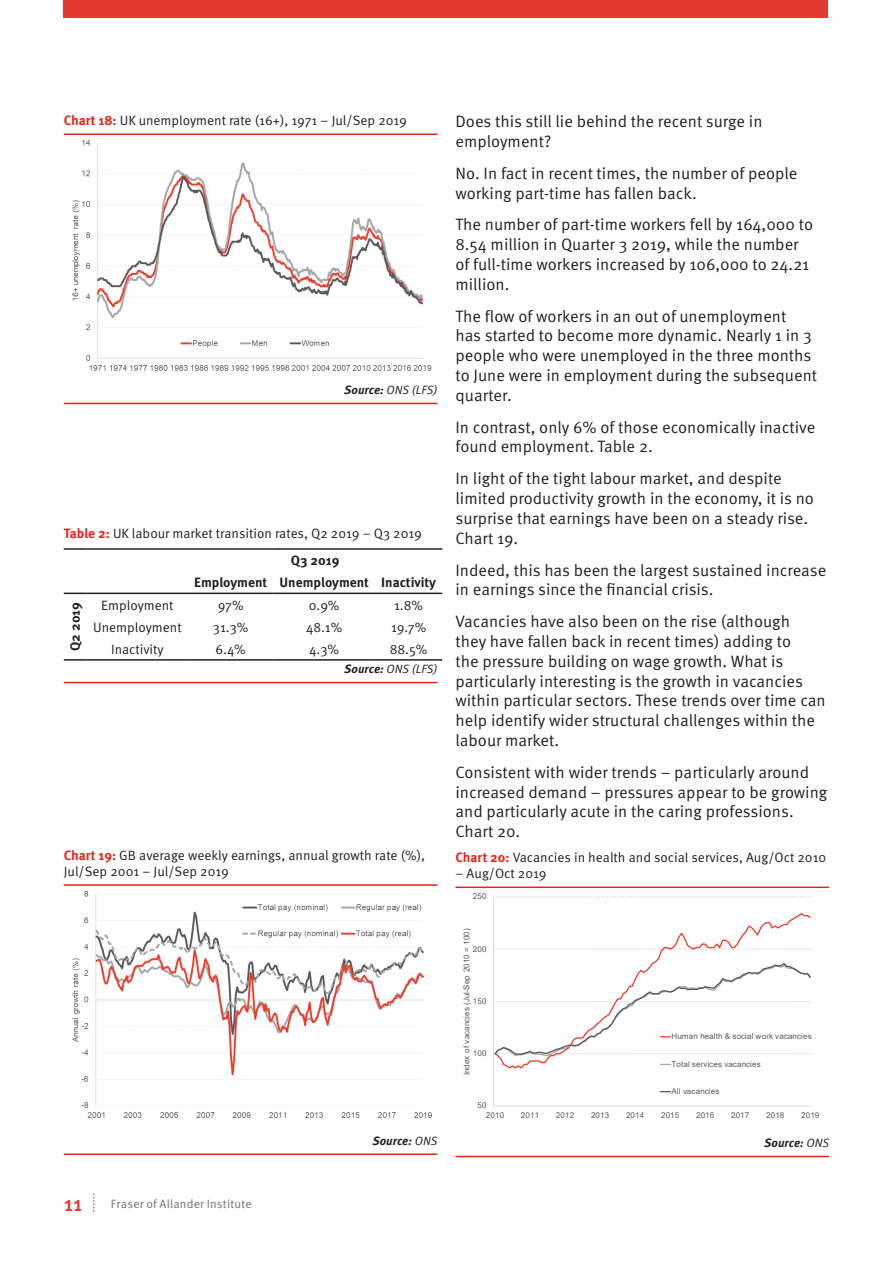
<style>
.page{position:relative;width:893px;height:1263px;background:#fff}
.page>*{position:absolute;margin:0;border:0;box-sizing:border-box;transform-origin:0 0}
.t1{font:500 21px "Meta Pro";color:#ee2e22}
.t2{font:16.5px/19.8px "Meta Pro Norm";color:#231f20}
.Table_body_footer_ro{font:13.5px/16.2px "Meta Pro Norm";color:#231f20}
.Table_body_footer_ro-2{font:700 13.5px "Meta Pro";color:#231f20}
.t3{font:12px "Meta Pro Norm Ita";color:#231f20}
.t4{font:12px "Meta Pro Norm";letter-spacing:.015em;color:#75706f}
.t5{font:italic 700 12px "Meta Pro";letter-spacing:-.005em;color:#231f20}
.t6{font:8.1px "Arial";letter-spacing:.015em;color:#595959}
.s1{font-family:"Meta Pro";font-weight:700;color:#e72419}
.s2{font-family:"Meta Pro";font-weight:700;font-style:italic}
.s3{font-family:"Meta Pro Norm Ita";font-weight:400;font-style:normal}
</style>
<div class="page">
<div style="left:64px;top:0;width:764px;height:18px;background:#e53b2f"></div>
<svg style="left:93px;top:1193px;width:1px;height:18px"></svg>
<hr style="left:64px;top:133px;width:373px;height:2px;background:#e72419">
<hr style="left:64px;top:403px;width:373px;height:1px;background:#e72419">
<hr style="left:64px;top:682px;width:373px;height:1px;background:#e72419">
<hr style="left:64px;top:884px;width:373px;height:2px;background:#e72419">
<hr style="left:64px;top:1153px;width:373px;height:2px;background:#e72419">
<img style="left:72px;top:139px;width:360px;height:232px">
<hr style="left:64px;top:659px;width:23px;height:2px;background:#231f20">
<hr style="left:87px;top:659px;width:101px;height:2px;background:#231f20">
<hr style="left:188px;top:659px;width:85px;height:2px;background:#231f20">
<hr style="left:273px;top:659px;width:102px;height:2px;background:#231f20">
<hr style="left:375px;top:659px;width:67px;height:2px;background:#231f20">
<hr style="left:64px;top:548px;width:23px;height:2px;background:#231f20">
<hr style="left:87px;top:548px;width:101px;height:2px;background:#231f20">
<hr style="left:188px;top:548px;width:85px;height:2px;background:#231f20">
<hr style="left:273px;top:548px;width:102px;height:2px;background:#231f20">
<hr style="left:375px;top:548px;width:67px;height:2px;background:#231f20">
<svg style="left:64px;top:593px;width:23px;height:1px"></svg>
<hr style="left:87px;top:593px;width:101px;height:1px;background:#231f20">
<hr style="left:188px;top:593px;width:85px;height:1px;background:#231f20">
<hr style="left:273px;top:593px;width:102px;height:1px;background:#231f20">
<hr style="left:375px;top:593px;width:67px;height:1px;background:#231f20">
<img style="left:72px;top:890px;width:361px;height:228px">
<hr style="left:455px;top:886px;width:374px;height:2px;background:#e72419">
<hr style="left:455px;top:1156px;width:374px;height:1px;background:#e72419">
<svg style="left:494px;top:897px;width:318px;height:1px"></svg>
<hr style="left:493px;top:897px;width:1px;height:209px;background:#d9d9d9">
<hr style="left:493px;top:1105px;width:318px;height:1px;background:#d9d9d9">
<svg style="left:494px;top:913px;width:318px;height:156px"></svg>
<svg style="left:494px;top:962px;width:318px;height:95px"></svg>
<p class="Table_body_footer_ro" style="left:64px;top:111px;width:345px"><span class="s1">Chart 18:</span> UK unemployment rate (16+), 1971 – Jul/Sep 2019</p>
<p class="t3" style="left:344px;top:381px;width:95px"><span class="s2">Source:</span> ONS (LFS)</p>
<p class="Table_body_footer_ro" style="left:64px;top:524px;width:360px"><span class="s1">Table 2:</span> UK labour market transition rates, Q2 2019 – Q3 2019</p>
<p class="Table_body_footer_ro-2" style="left:291px;top:550px;width:50px">Q3 2019</p>
<p class="Table_body_footer_ro-2" style="left:194px;top:572px;width:75px">Employment</p>
<p class="Table_body_footer_ro-2" style="left:280px;top:572px;width:91px">Unemployment</p>
<p class="Table_body_footer_ro-2" style="left:381px;top:572px;width:56px">Inactivity</p>
<p class="Table_body_footer_ro-2" style="left:65px;top:651px;width:50px;rotate:-90deg">Q2 2019</p>
<p class="Table_body_footer_ro" style="left:101px;top:596px;width:74px">Employment</p>
<p class="Table_body_footer_ro" style="left:218px;top:596px;width:28px">97%</p>
<p class="Table_body_footer_ro" style="left:309px;top:596px;width:32px">0.9%</p>
<p class="Table_body_footer_ro" style="left:394px;top:596px;width:31px">1.8%</p>
<p class="Table_body_footer_ro" style="left:93px;top:618px;width:90px">Unemployment</p>
<p class="Table_body_footer_ro" style="left:213px;top:618px;width:37px">31.3%</p>
<p class="Table_body_footer_ro" style="left:306px;top:618px;width:38px">48.1%</p>
<p class="Table_body_footer_ro" style="left:391px;top:618px;width:37px">19.7%</p>
<p class="Table_body_footer_ro" style="left:111px;top:640px;width:54px">Inactivity</p>
<p class="Table_body_footer_ro" style="left:216px;top:640px;width:32px">6.4%</p>
<p class="Table_body_footer_ro" style="left:309px;top:640px;width:31px">4.3%</p>
<p class="Table_body_footer_ro" style="left:390px;top:640px;width:39px">88.5%</p>
<p class="t3" style="left:344px;top:660px;width:95px"><span class="s2">Source:</span> ONS (LFS)</p>
<p class="Table_body_footer_ro" style="left:64px;top:846px;width:363px"><span class="s1">Chart 19:</span> GB average weekly earnings, annual growth rate (%),<br>Jul/Sep 2001 – Jul/Sep 2019</p>
<p class="t5" style="left:372px;top:1131px;width:67px">Source: <span class="s3">ONS</span></p>
<p class="t2" style="left:455px;top:111px;width:309px">Does this still lie behind the recent surge in employment?</p>
<p class="t2" style="left:455px;top:162px;width:344px">No. In fact in recent times, the number of people working part-time has fallen back.</p>
<p class="t2" style="left:455px;top:214px;width:359px">The number of part-time workers fell by 164,000 to 8.54 million in Quarter 3 2019, while the number of full-time workers increased by 106,000 to 24.21 million.</p>
<p class="t2" style="left:455px;top:305px;width:363px">The flow of workers in an out of unemployment<br>has started to become more dynamic. Nearly 1 in 3 people who were unemployed in the three months to June were in employment during the subsequent quarter.</p>
<p class="t2" style="left:455px;top:416px;width:361px">In contrast, only 6% of those economically inactive found employment. Table 2.</p>
<p class="t2" style="left:455px;top:468px;width:360px">In light of the tight labour market, and despite limited productivity growth in the economy, it is no surprise that earnings have been on a steady rise.<br>Chart 19.</p>
<p class="t2" style="left:455px;top:559px;width:372px">Indeed, this has been the largest sustained increase in earnings since the financial crisis.</p>
<p class="t2" style="left:455px;top:610px;width:372px">Vacancies have also been on the rise (although<br>they have fallen back in recent times) adding to<br>the pressure building on wage growth. What is particularly interesting is the growth in vacancies within particular sectors. These trends over time can help identify wider structural challenges within the labour market.</p>
<p class="t2" style="left:455px;top:761px;width:373px">Consistent with wider trends – particularly around increased demand – pressures appear to be growing and particularly acute in the caring professions.<br>Chart 20.</p>
<p class="Table_body_footer_ro" style="left:455px;top:848px;width:372px"><span class="s1">Chart 20:</span> Vacancies in health and social services, Aug/Oct 2010</p>
<p class="Table_body_footer_ro" style="left:455px;top:864px;width:93px">– Aug/Oct 2019</p>
<p class="t6" style="left:473px;top:891px;width:15px">250</p>
<p class="t6" style="left:461px;top:1075px;width:148px;rotate:-90deg">Index of vacancies (Jul-Sep 2010 = 100)</p>
<p class="t6" style="left:473px;top:943px;width:15px">200</p>
<p class="t6" style="left:473px;top:995px;width:15px">150</p>
<p class="t6" style="left:473px;top:1048px;width:15px">100</p>
<p class="t6" style="left:477px;top:1100px;width:11px">50</p>
<p class="t6" style="left:672px;top:1031px;width:142px">Human health &amp; social work vacancies</p>
<p class="t6" style="left:672px;top:1058px;width:91px">Total services vacancies</p>
<p class="t6" style="left:672px;top:1086px;width:49px">All vacancies</p>
<p class="t6" style="left:486px;top:1110px;width:20px">2010</p>
<p class="t6" style="left:521px;top:1110px;width:20px">2011</p>
<p class="t6" style="left:556px;top:1110px;width:20px">2012</p>
<p class="t6" style="left:591px;top:1110px;width:20px">2013</p>
<p class="t6" style="left:626px;top:1110px;width:20px">2014</p>
<p class="t6" style="left:661px;top:1110px;width:20px">2015</p>
<p class="t6" style="left:696px;top:1110px;width:20px">2016</p>
<p class="t6" style="left:731px;top:1110px;width:20px">2017</p>
<p class="t6" style="left:766px;top:1110px;width:20px">2018</p>
<p class="t6" style="left:801px;top:1110px;width:20px">2019</p>
<p class="t5" style="left:764px;top:1134px;width:67px">Source: <span class="s3">ONS</span></p>
<p class="t1" style="left:64px;top:1187px;width:20px">11</p>
<p class="t4" style="left:111px;top:1194px;width:142px">Fraser of Allander Institute</p>
</div>
